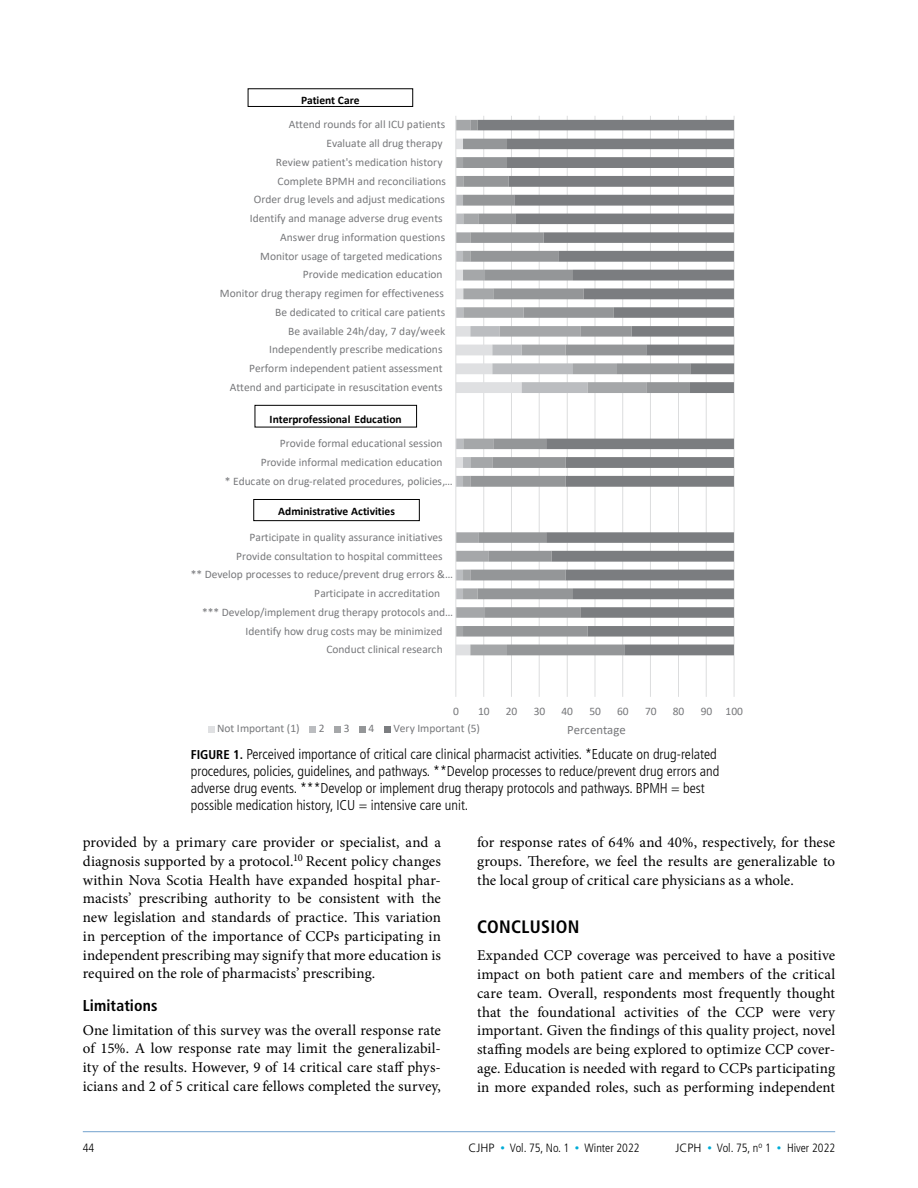
<style>
.page{position:relative;width:918px;height:1188px;background:#fff}
.page>*{position:absolute;margin:0;border:0;box-sizing:border-box;transform-origin:0 0}
.CJHP_H1{font:700 condensed 18px "Frutiger LT Std";letter-spacing:.02em;color:#000}
.CJHP_H2{font:700 condensed 15.75px "Frutiger LT Std";letter-spacing:.005em;color:#000}
.CJHP_BodyText{font:15px/18.8px "Minion Pro";letter-spacing:.005em;color:#000;text-align:justify}
.CJHP_BodyText_Inden{font:15px/18.8px "Minion Pro";letter-spacing:.005em;color:#000;text-align:justify}
.CJHP_FigureCaption{font:300 condensed 14.25px/17.2px "Frutiger LT Std";color:#000}
.t1{font:12.75px "Calibri";color:#77787b}
.t2{font:300 condensed 12px "Frutiger LT Std";color:#000}
.t3{font:11.55px "Calibri";color:#77787b}
.t4{font:700 11.55px "Calibri";letter-spacing:-.005em;color:#000}
.s1{font-weight:700;font-size:12.75px}
.s2{font-stretch:normal}
.s3{font-size:9px;color:#00acd7}
</style>
<div class="page">
<hr style="left:83px;top:1131px;width:752px;height:1px;background:#0057a5">
<hr style="left:483px;top:116px;width:1px;height:581px;background:#dcddde">
<hr style="left:511px;top:116px;width:1px;height:581px;background:#dcddde">
<hr style="left:539px;top:116px;width:1px;height:581px;background:#dcddde">
<hr style="left:567px;top:116px;width:1px;height:581px;background:#dcddde">
<hr style="left:595px;top:116px;width:1px;height:581px;background:#dcddde">
<hr style="left:622px;top:116px;width:1px;height:581px;background:#dcddde">
<hr style="left:650px;top:116px;width:1px;height:581px;background:#dcddde">
<hr style="left:678px;top:116px;width:1px;height:581px;background:#dcddde">
<hr style="left:706px;top:116px;width:1px;height:581px;background:#dcddde">
<hr style="left:734px;top:116px;width:1px;height:581px;background:#dcddde">
<svg style="left:456px;top:120px;width:7px;height:535px"></svg>
<svg style="left:463px;top:120px;width:15px;height:535px"></svg>
<svg style="left:478px;top:120px;width:256px;height:535px"></svg>
<hr style="left:455px;top:116px;width:1px;height:581px;background:#dcddde">
<svg style="left:208px;top:726px;width:6px;height:6px"></svg>
<svg style="left:310px;top:726px;width:6px;height:6px"></svg>
<svg style="left:335px;top:726px;width:6px;height:6px"></svg>
<div style="left:359px;top:726px;width:7px;height:6px;background:#949698"></div>
<div style="left:384px;top:726px;width:7px;height:6px;background:#7b7d80"></div>
<div style="left:248px;top:88px;width:165px;height:19px;border:1px solid #000"></div>
<div style="left:253px;top:499px;width:167px;height:22px;border:1px solid #000"></div>
<div style="left:254px;top:405px;width:163px;height:23px;border:1px solid #000"></div>
<p class="t4" style="left:301px;top:92px;width:60px">Patient Care</p>
<p class="t3" style="left:289px;top:117px;width:158px">Attend rounds for all ICU patients</p>
<p class="t3" style="left:326px;top:135px;width:118px">Evaluate all drug therapy</p>
<p class="t3" style="left:276px;top:154px;width:168px">Review patient's medication history</p>
<p class="t3" style="left:278px;top:173px;width:170px">Complete BPMH and reconciliations</p>
<p class="t3" style="left:254px;top:192px;width:193px">Order drug levels and adjust medications</p>
<p class="t3" style="left:250px;top:210px;width:194px">Identify and manage adverse drug events</p>
<p class="t3" style="left:280px;top:229px;width:167px">Answer drug information questions</p>
<p class="t3" style="left:260px;top:248px;width:184px">Monitor usage of targeted medications</p>
<p class="t3" style="left:303px;top:267px;width:141px">Provide medication education</p>
<p class="t3" style="left:220px;top:285px;width:226px">Monitor drug therapy regimen for effectiveness</p>
<p class="t3" style="left:275px;top:304px;width:172px">Be dedicated to critical care patients</p>
<p class="t3" style="left:288px;top:323px;width:159px">Be available 24h/day, 7 day/week</p>
<p class="t3" style="left:269px;top:342px;width:175px">Independently prescribe medications</p>
<p class="t3" style="left:249px;top:360px;width:195px">Perform independent patient assessment</p>
<p class="t3" style="left:230px;top:379px;width:214px">Attend and participate in resuscitation events</p>
<p class="t4" style="left:270px;top:411px;width:134px">Interprofessional Education</p>
<p class="t3" style="left:280px;top:435px;width:164px">Provide formal educational session</p>
<p class="t3" style="left:261px;top:454px;width:183px">Provide informal medication education</p>
<p class="t3" style="left:225px;top:473px;width:230px">* Educate on drug-related procedures, policies,…</p>
<p class="t4" style="left:278px;top:503px;width:118px">Administrative Activities</p>
<p class="t3" style="left:250px;top:529px;width:195px">Participate in quality assurance initiatives</p>
<p class="t3" style="left:236px;top:548px;width:208px">Provide consultation to hospital committees</p>
<p class="t3" style="left:191px;top:567px;width:264px">** Develop processes to reduce/prevent drug errors &amp;…</p>
<p class="t3" style="left:314px;top:585px;width:127px">Participate in accreditation</p>
<p class="t3" style="left:202px;top:604px;width:253px">*** Develop/implement drug therapy protocols and…</p>
<p class="t3" style="left:246px;top:623px;width:198px">Identify how drug costs may be minimized</p>
<p class="t3" style="left:326px;top:642px;width:118px">Conduct clinical research</p>
<p class="t3" style="left:453px;top:703px;width:7px">0</p>
<p class="t3" style="left:478px;top:703px;width:13px">10</p>
<p class="t3" style="left:506px;top:703px;width:13px">20</p>
<p class="t3" style="left:534px;top:703px;width:13px">30</p>
<p class="t3" style="left:562px;top:703px;width:13px">40</p>
<p class="t3" style="left:589px;top:703px;width:13px">50</p>
<p class="t3" style="left:617px;top:703px;width:13px">60</p>
<p class="t3" style="left:645px;top:703px;width:13px">70</p>
<p class="t3" style="left:673px;top:703px;width:13px">80</p>
<p class="t3" style="left:701px;top:703px;width:44px">90 100</p>
<p class="t3" style="left:217px;top:721px;width:84px">Not Important (1)</p>
<p class="t3" style="left:319px;top:721px;width:7px">2</p>
<p class="t3" style="left:344px;top:721px;width:7px">3</p>
<p class="t3" style="left:369px;top:721px;width:7px">4</p>
<p class="t3" style="left:393px;top:721px;width:88px">Very Important (5)</p>
<p class="t1" style="left:567px;top:721px;width:60px">Percentage</p>
<p class="CJHP_FigureCaption" style="left:191px;top:745px;width:530px"><span class="s1">FIGURE 1.</span> Perceived importance of critical care clinical pharmacist activities. *Educate on drug-related procedures, policies, guidelines, and pathways. **Develop processes to reduce/prevent drug errors and adverse drug events. ***Develop or implement drug therapy protocols and pathways. BPMH = best possible medication history, ICU = intensive care unit.</p>
<p class="CJHP_BodyText_Inden" style="left:83px;top:833px;width:360px">provided by a primary care provider or specialist, and a diagnosis supported by a protocol.<sup>10</sup> Recent policy changes within Nova Scotia Health have expanded hospital phar&shy;macists’ prescribing authority to be consistent with the new legislation and standards of practice. This variation in perception of the importance of CCPs participating in independent prescribing may signify that more education is required on the role of pharmacists’ prescribing.</p>
<p class="CJHP_H2" style="left:83px;top:997px;width:76px">Limitations</p>
<p class="CJHP_BodyText" style="left:83px;top:1021px;width:360px">One limitation of this survey was the overall response rate of 15%. A low response rate may limit the generalizabil&shy;ity of the results. However, 9 of 14 critical care staff phys&shy;icians and 2 of 5 critical care fellows completed the survey,</p>
<p class="CJHP_BodyText" style="left:477px;top:833px;width:360px">for response rates of 64% and 40%, respectively, for these groups. Therefore, we feel the results are generalizable to the local group of critical care physicians as a whole.</p>
<p class="CJHP_H1" style="left:477px;top:916px;width:104px">CONCLUSION</p>
<p class="CJHP_BodyText" style="left:477px;top:946px;width:360px">Expanded CCP coverage was perceived to have a positive impact on both patient care and members of the critical care team. Overall, respondents most frequently thought that the foundational activities of the CCP were very important. Given the findings of this quality project, novel staffing models are being explored to optimize CCP cover&shy;age. Education is needed with regard to CCPs participating in more expanded roles, such as performing independent</p>
<p class="t2" style="left:83px;top:1141px;width:13px">44</p>
<p class="t2" style="left:469px;top:1141px;width:173px"><span class="s2">CJHP</span> <span class="s3">•</span> Vol. 75, No. 1 <span class="s3">•</span> Winter 2022</p>
<p class="t2" style="left:676px;top:1141px;width:161px"><span class="s2">JCPH</span> <span class="s3">•</span> Vol. 75, n<sup>o</sup> 1 <span class="s3">•</span> Hiver 2022</p>
</div>
